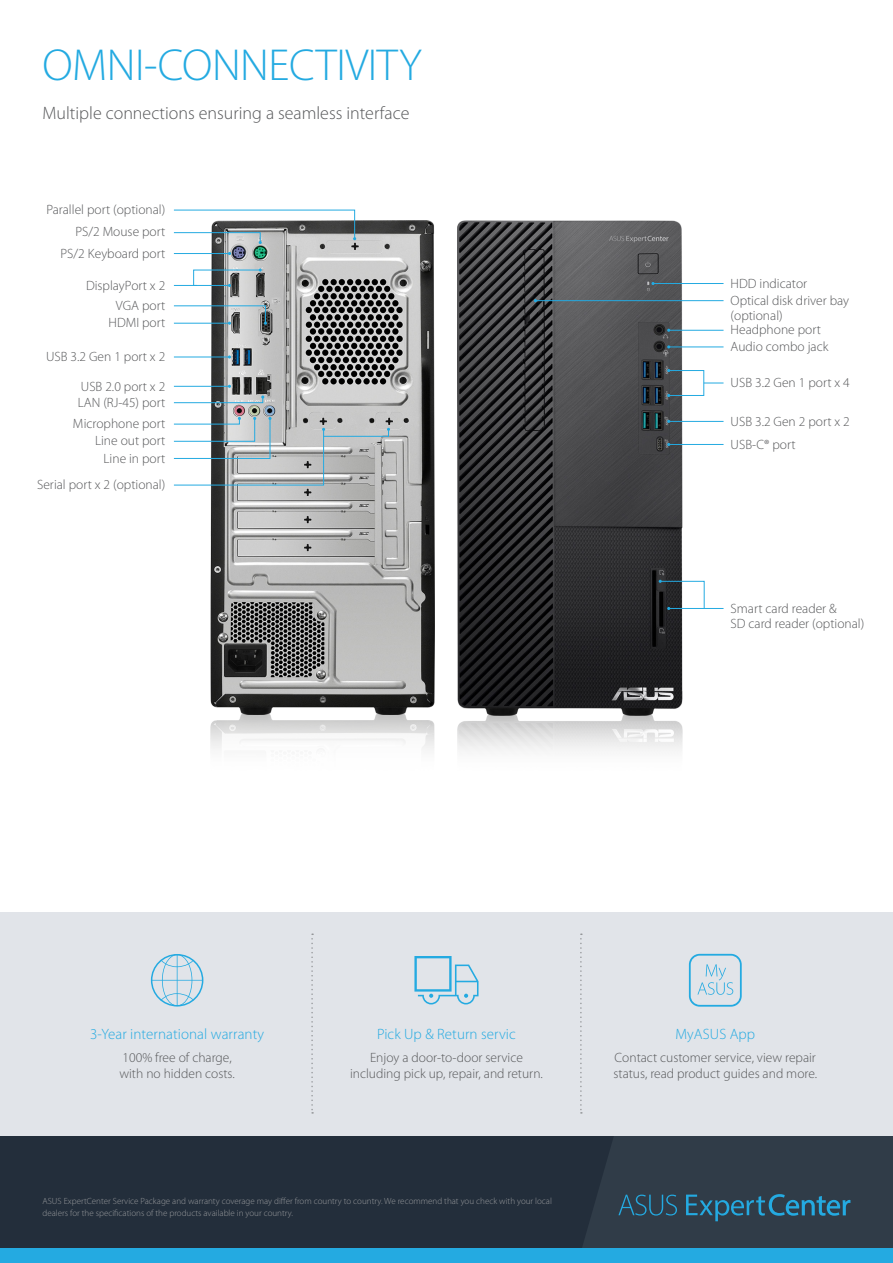
<style>
.page{position:relative;width:893px;height:1263px;background:#fff}
.page>*{position:absolute;margin:0;border:0;box-sizing:border-box;transform-origin:0 0}
.項目標題{font:300 45px "Myriad Pro";letter-spacing:-.01em;color:#24aae1}
.主標內文{font:300 18px "Myriad Pro";color:#57585a}
.圖示_Tagline{font:300 15px "Myriad Pro";letter-spacing:.005em;color:#24aae1}
.圖說文字{font:300 13.5px/16.5px "Myriad Pro";color:#57585a}
.表格註解{font:300 9px "Myriad Pro";color:#97999c}
</style>
<div class="page">
<div style="left:0;top:1135px;width:893px;height:128px;background:#232e3b"></div>
<div style="left:0;top:1248px;width:893px;height:15px;background:#24aae1"></div>
<div style="left:0;top:912px;width:893px;height:223px;background:#e1e4e9"></div>
<svg style="left:311px;top:933px;width:2px;height:180px"></svg>
<svg style="left:580px;top:933px;width:2px;height:180px"></svg>
<svg style="left:151px;top:954px;width:52px;height:52px"></svg>
<svg style="left:414px;top:956px;width:64px;height:48px"></svg>
<svg style="left:689px;top:954px;width:53px;height:53px"></svg>
<img style="left:210px;top:220px;width:224px;height:530px">
<img style="left:458px;top:220px;width:224px;height:531px">
<svg style="left:574px;top:1135px;width:319px;height:113px"></svg>
<hr style="left:174px;top:253px;width:55px;height:1px;background:#24aae1">
<hr style="left:653px;top:283px;width:70px;height:1px;background:#24aae1">
<hr style="left:669px;top:330px;width:54px;height:1px;background:#24aae1">
<hr style="left:669px;top:347px;width:54px;height:1px;background:#24aae1">
<hr style="left:669px;top:421px;width:54px;height:1px;background:#24aae1">
<hr style="left:669px;top:444px;width:54px;height:1px;background:#24aae1">
<hr style="left:669px;top:608px;width:54px;height:1px;background:#24aae1">
<div style="left:668px;top:370px;width:36px;height:26px;border:1px solid #24aae1"></div>
<hr style="left:535px;top:300px;width:188px;height:1px;background:#24aae1">
<hr style="left:174px;top:357px;width:55px;height:1px;background:#24aae1">
<hr style="left:174px;top:386px;width:55px;height:1px;background:#24aae1">
<svg style="left:174px;top:268px;width:88px;height:19px"></svg>
<svg style="left:173px;top:209px;width:183px;height:35px"></svg>
<svg style="left:173px;top:395px;width:91px;height:8px"></svg>
<svg style="left:173px;top:417px;width:217px;height:69px"></svg>
<svg style="left:173px;top:305px;width:94px;height:20px"></svg>
<svg style="left:704px;top:383px;width:19px;height:1px"></svg>
<svg style="left:659px;top:580px;width:46px;height:30px"></svg>
<p class="項目標題" style="left:43px;top:40px;width:381px">OMNI-CONNECTIVITY</p>
<p class="主標內文" style="left:43px;top:103px;width:368px">Multiple connections ensuring a seamless interface</p>
<p class="圖說文字" style="left:46px;top:201px;width:120px">Parallel port (optional)</p>
<p class="圖說文字" style="left:75px;top:224px;width:91px">PS/2 Mouse port</p>
<p class="圖說文字" style="left:61px;top:245px;width:106px">PS/2 Keyboard port</p>
<p class="圖說文字" style="left:86px;top:278px;width:81px">DisplayPort x 2</p>
<p class="圖說文字" style="left:116px;top:297px;width:51px">VGA port</p>
<p class="圖說文字" style="left:109px;top:315px;width:58px">HDMI port</p>
<p class="圖說文字" style="left:46px;top:349px;width:121px">USB 3.2 Gen 1 port x 2</p>
<p class="圖說文字" style="left:81px;top:378px;width:86px">USB 2.0 port x 2</p>
<p class="圖說文字" style="left:78px;top:394px;width:89px">LAN (RJ-45) port</p>
<p class="圖說文字" style="left:73px;top:416px;width:94px">Microphone port</p>
<p class="圖說文字" style="left:95px;top:433px;width:72px">Line out port</p>
<p class="圖說文字" style="left:104px;top:450px;width:63px">Line in port</p>
<p class="圖說文字" style="left:37px;top:477px;width:130px">Serial port x 2 (optional)</p>
<p class="圖說文字" style="left:731px;top:275px;width:78px">HDD indicator</p>
<p class="圖說文字" style="left:731px;top:322px;width:92px">Headphone port</p>
<p class="圖說文字" style="left:731px;top:339px;width:99px">Audio combo jack</p>
<p class="圖說文字" style="left:731px;top:293px;width:120px;line-height:15.5px">Optical disk driver bay (optional)</p>
<p class="圖說文字" style="left:731px;top:375px;width:121px">USB 3.2 Gen 1 port x 4</p>
<p class="圖說文字" style="left:731px;top:413px;width:121px">USB 3.2 Gen 2 port x 2</p>
<p class="圖說文字" style="left:731px;top:436px;width:66px">USB-C® port</p>
<p class="圖說文字" style="left:731px;top:601px;width:135px;line-height:15.5px">Smart card reader &amp;<br>SD card reader (optional)</p>
<p class="圖示_Tagline" style="left:90px;top:1026px;width:176px">3-Year international warranty</p>
<p class="圖說文字" style="left:119px;top:1049px;width:117px">100% free of charge, with no hidden costs.</p>
<p class="圖示_Tagline" style="left:377px;top:1026px;width:140px">Pick Up &amp; Return servic</p>
<p class="圖說文字" style="left:350px;top:1049px;width:194px;text-align:center">Enjoy a door-to-door service including pick up, repair, and return.</p>
<p class="表格註解" style="left:43px;top:1196px;width:511px">ASUS ExpertCenter Service Package and warranty coverage may differ from country to country. We recommend that you check with your local</p>
<p class="表格註解" style="left:43px;top:1208px;width:252px">dealers for the specifications of the products available in your country.</p>
<p class="圖示_Tagline" style="left:675px;top:1026px;width:81px">MyASUS App</p>
<p class="圖說文字" style="left:613px;top:1049px;width:205px">Contact customer service, view repair status, read product guides and more.</p>
</div>
